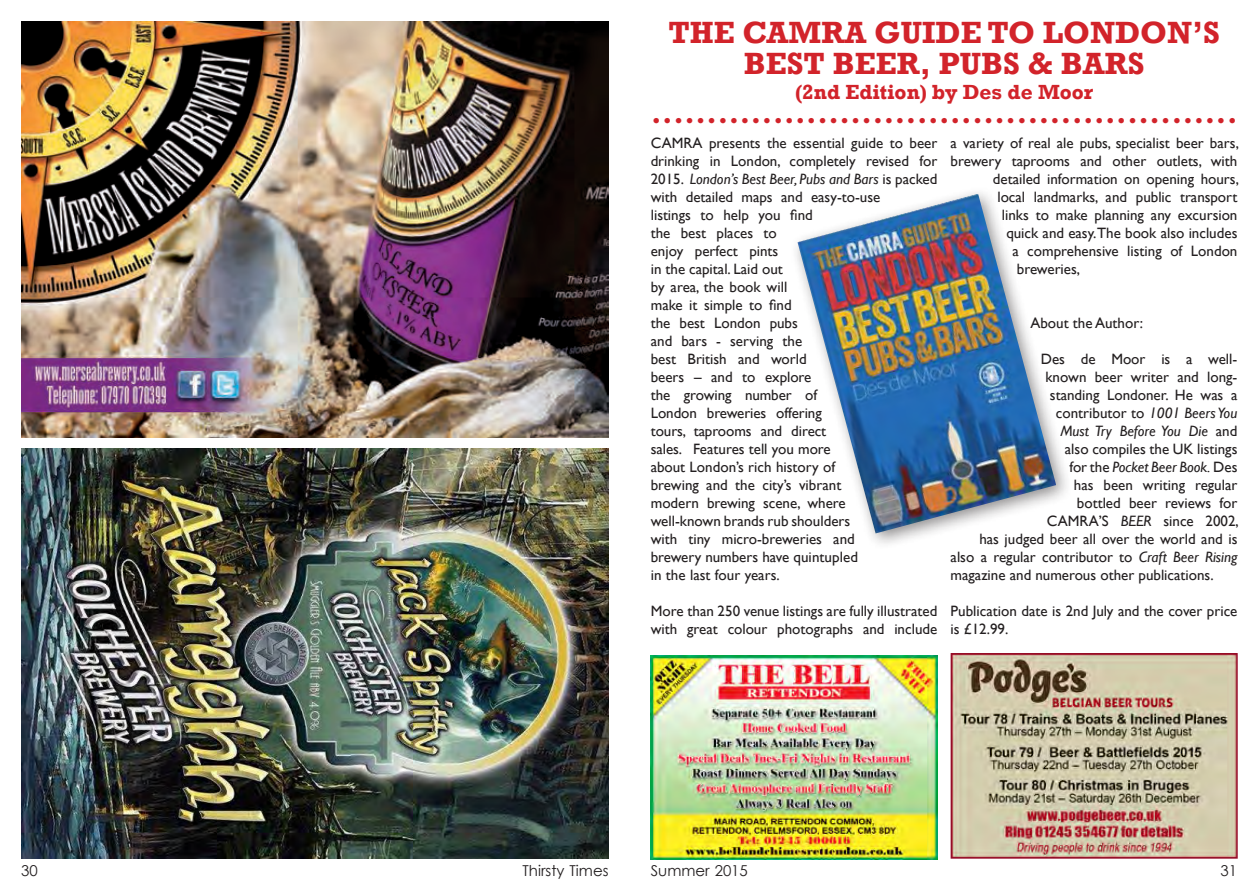
<style>
.page{position:relative;width:1259px;height:893px;background:#fff}
.page>*{position:absolute;margin:0;border:0;box-sizing:border-box;transform-origin:0 0}
.t1{font:700 31.5px/31.5px "Rockwell";color:#d2232a;text-align:center}
.t2{font:700 21px "Rockwell";color:#d2232a}
.t3{font:18px "Century Gothic";color:#d2232a}
.t4{font:15px/18px "Gill Sans";color:#231f20}
.t5{font:italic 15px "Gill Sans";color:#231f20}
.t6{font:15px "Century Gothic";color:#231f20}
.s1{font-style:italic}
.s2{font-style:normal}
</style>
<div class="page">
<img style="left:797px;top:194px;width:259px;height:339px">
<img style="left:953px;top:656px;width:281px;height:200px">
<div style="left:950px;top:653px;width:287px;height:206px;border:2px solid #950d28"></div>
<img style="left:21px;top:448px;width:587px;height:411px">
<img style="left:651px;top:655px;width:287px;height:204px">
<img style="left:21px;top:21px;width:587px;height:417px">
<h1 class="t1" style="left:668px;top:16px;width:553px">THE CAMRA GUIDE TO LONDON’S<br>BEST BEER, PUBS &amp; BARS</h1>
<h2 class="t2" style="left:795px;top:80px;width:300px">(2ND EDITION) BY DES DE MOOR</h2>
<p class="t4" style="left:651px;top:134px;width:288px">CAMRA presents the essential guide to beer drinking in London, completely revised for<br>2015. <span class="s1">London’s Best Beer, Pubs and Bars</span> is packed with detailed maps and easy-to-use<br>listings to help you find<br>the best places to<br>enjoy perfect pints<br>in the capital. Laid out<br>by area, the book will<br>make it simple to find<br>the best London pubs<br>and bars - serving the<br>best British and world<br>beers – and to explore<br>the growing number of<br>London breweries offering<br>tours, taprooms and direct<br>sales. Features tell you more<br>about London’s rich history of<br>brewing and the city’s vibrant<br>modern brewing scene, where<br>well-known brands rub shoulders<br>with tiny micro-breweries and<br>brewery numbers have quintupled<br>in the last four years.</p>
<p class="t4" style="left:651px;top:602px;width:288px">More than 250 venue listings are fully illustrated with great colour photographs and include</p>
<p class="t3" style="left:1237px;top:133px;width:588px;rotate:-180deg">•••••••••••••••••••••••••••••••••••••••••••••••••••••</p>
<p class="t4" style="left:950px;top:134px;width:290px">a variety of real ale pubs, specialist beer bars,</p>
<p class="t4" style="left:950px;top:152px;width:288px">brewery taprooms and other outlets, with</p>
<p class="t4" style="left:993px;top:170px;width:247px">detailed information on opening hours,</p>
<p class="t4" style="left:997px;top:188px;width:241px">local landmarks, and public transport</p>
<p class="t4" style="left:1002px;top:206px;width:237px">links to make planning any excursion</p>
<p class="t4" style="left:1006px;top:224px;width:232px">quick and easy.The book also includes</p>
<p class="t4" style="left:1012px;top:242px;width:226px">a comprehensive listing of London</p>
<p class="t4" style="left:1017px;top:260px;width:65px">breweries,</p>
<p class="t4" style="left:1030px;top:314px;width:114px">About the Author:</p>
<p class="t4" style="left:1041px;top:350px;width:198px">Des de Moor is a well-</p>
<p class="t4" style="left:1045px;top:368px;width:193px">known beer writer and long-</p>
<p class="t4" style="left:1050px;top:386px;width:189px">standing Londoner. He was a</p>
<p class="t4" style="left:1056px;top:404px;width:183px">contributor to <span class="s1">1001 Beers You</span></p>
<p class="t5" style="left:1060px;top:422px;width:178px">Must Try Before You Die <span class="s2">and</span></p>
<p class="t4" style="left:1065px;top:440px;width:174px">also compiles the UK listings</p>
<p class="t5" style="left:1069px;top:458px;width:169px"><span class="s2">for the</span> Pocket Beer Book. <span class="s2">Des</span></p>
<p class="t4" style="left:1074px;top:476px;width:165px">has been writing regular</p>
<p class="t4" style="left:1077px;top:494px;width:162px">bottled beer reviews for</p>
<p class="t4" style="left:1047px;top:512px;width:193px">CAMRA’S <span class="s1">BEER</span> since 2002,</p>
<p class="t4" style="left:979px;top:530px;width:259px">has judged beer all over the world and is</p>
<p class="t4" style="left:950px;top:548px;width:288px">also a regular contributor to <span class="s1">Craft Beer Rising</span></p>
<p class="t4" style="left:950px;top:566px;width:265px">magazine and numerous other publications.</p>
<p class="t4" style="left:950px;top:602px;width:288px">Publication date is 2nd July and the cover price is £12.99.</p>
<p class="t6" style="left:21px;top:860px;width:18px">30</p>
<p class="t6" style="left:522px;top:860px;width:88px">Thirsty Times</p>
<p class="t6" style="left:651px;top:860px;width:99px">Summer 2015</p>
<p class="t6" style="left:1220px;top:860px;width:18px">31</p>
</div>
